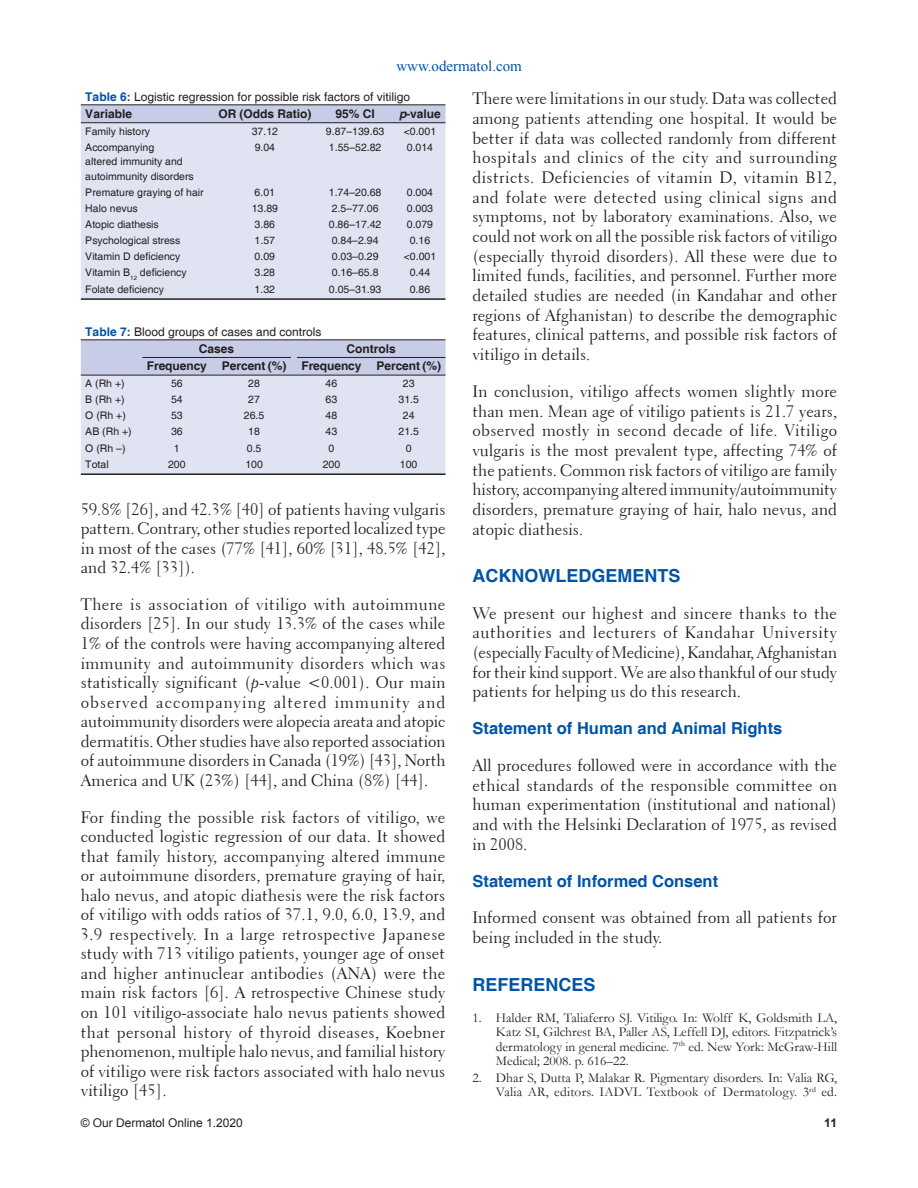
<style>
.page{position:relative;width:918px;height:1188px;background:#fff}
.page>*{position:absolute;margin:0;border:0;box-sizing:border-box;transform-origin:0 0}
.t1{font:700 18px "Helvetica";color:#0154a6}
.t2{font:16.5px/19.6px "Transitional 521 BT Roman A";color:#231f20;text-align:justify}
.t3{font:700 16.5px "Helvetica";color:#0154a6}
.t4{font:15px "Times New Roman";color:#0154a6}
.t5{font:13.5px/14.4px "Garamond";color:#231f20;text-align:justify}
.t6{font:12px/17.2px "Helvetica";color:#231f20}
.t7{font:700 12px "Helvetica";letter-spacing:-.005em;color:#231f20}
.t8{font:12px "Arial";color:#231f20}
.t9{font:700 12px "Arial";color:#231f20}
.t10{font:10.5px/14.4px "Helvetica";color:#231f20}
.s1{font-weight:700;color:#0154a6}
.s2{font-weight:700}
.s3{font-style:italic}
.s4{font-family:"Transitional 521 BT Cursive A"}
</style>
<div class="page">
<div style="left:81px;top:105px;width:365px;height:17px;background:#c7cde7"></div>
<div style="left:81px;top:123px;width:365px;height:175px;background:#e0e4f2"></div>
<hr style="left:81px;top:298px;width:313px;height:2px;background:#231f20">
<hr style="left:394px;top:298px;width:52px;height:2px;background:#231f20">
<hr style="left:81px;top:122px;width:365px;height:1px;background:#231f20">
<hr style="left:81px;top:104px;width:313px;height:1px;background:#231f20">
<hr style="left:394px;top:104px;width:52px;height:1px;background:#231f20">
<hr style="left:81px;top:473px;width:291px;height:2px;background:#231f20">
<hr style="left:372px;top:473px;width:74px;height:2px;background:#231f20">
<svg style="left:81px;top:339px;width:365px;height:135px;background:#d5d9ea"></svg>
<p class="t4" style="left:396px;top:58px;width:127px">www.odermatol.com</p>
<p class="t6" style="left:85px;top:88px;width:326px"><span class="s1">Table 6:</span> Logistic regression for possible risk factors of vitiligo<br><span class="s2">Variable</span></p>
<p class="t7" style="left:218px;top:107px;width:95px">OR (Odds Ratio)</p>
<p class="t7" style="left:336px;top:107px;width:41px">95% CI</p>
<p class="t7" style="left:399px;top:107px;width:43px"><span class="s3">p</span>-value</p>
<p class="t10" style="left:85px;top:124px;width:66px">Family history</p>
<p class="t10" style="left:252px;top:124px;width:28px">37.12</p>
<p class="t10" style="left:326px;top:124px;width:60px">9.87–139.63</p>
<p class="t10" style="left:404px;top:124px;width:34px">&lt;0.001</p>
<p class="t10" style="left:85px;top:140px;width:110px">Accompanying<br>altered immunity and autoimmunity disorders</p>
<p class="t10" style="left:255px;top:140px;width:22px">9.04</p>
<p class="t10" style="left:329px;top:140px;width:54px">1.55–52.82</p>
<p class="t10" style="left:407px;top:140px;width:28px">0.014</p>
<p class="t10" style="left:85px;top:185px;width:120px">Premature graying of hair</p>
<p class="t10" style="left:255px;top:185px;width:22px">6.01</p>
<p class="t10" style="left:329px;top:185px;width:54px">1.74–20.68</p>
<p class="t10" style="left:407px;top:185px;width:28px">0.004</p>
<p class="t10" style="left:85px;top:201px;width:54px">Halo nevus</p>
<p class="t10" style="left:252px;top:201px;width:28px">13.89</p>
<p class="t10" style="left:332px;top:201px;width:48px">2.5–77.06</p>
<p class="t10" style="left:407px;top:201px;width:28px">0.003</p>
<p class="t10" style="left:85px;top:217px;width:75px">Atopic diathesis</p>
<p class="t10" style="left:255px;top:217px;width:22px">3.86</p>
<p class="t10" style="left:329px;top:217px;width:54px">0.86–17.42</p>
<p class="t10" style="left:407px;top:217px;width:28px">0.079</p>
<p class="t10" style="left:85px;top:233px;width:97px">Psychological stress</p>
<p class="t10" style="left:255px;top:233px;width:22px">1.57</p>
<p class="t10" style="left:332px;top:233px;width:48px">0.84–2.94</p>
<p class="t10" style="left:410px;top:233px;width:22px">0.16</p>
<p class="t10" style="left:85px;top:249px;width:97px">Vitamin D deficiency</p>
<p class="t10" style="left:255px;top:249px;width:22px">0.09</p>
<p class="t10" style="left:332px;top:249px;width:48px">0.03–0.29</p>
<p class="t10" style="left:404px;top:249px;width:34px">&lt;0.001</p>
<p class="t10" style="left:85px;top:266px;width:103px">Vitamin B<sub>12</sub> deficiency</p>
<p class="t10" style="left:255px;top:266px;width:22px">3.28</p>
<p class="t10" style="left:332px;top:266px;width:48px">0.16–65.8</p>
<p class="t10" style="left:410px;top:266px;width:22px">0.44</p>
<p class="t10" style="left:85px;top:282px;width:80px">Folate deficiency</p>
<p class="t10" style="left:255px;top:282px;width:22px">1.32</p>
<p class="t10" style="left:329px;top:282px;width:54px">0.05–31.93</p>
<p class="t10" style="left:410px;top:282px;width:22px">0.86</p>
<p class="t6" style="left:199px;top:323px;width:124px;text-indent:-114px"><span class="s1">Table 7:</span> Blood groups of cases and controls<br><span class="s2">Cases</span></p>
<p class="t7" style="left:347px;top:342px;width:51px">Controls</p>
<p class="t7" style="left:147px;top:359px;width:62px">Frequency</p>
<p class="t7" style="left:222px;top:359px;width:66px">Percent (%)</p>
<p class="t7" style="left:301px;top:359px;width:62px">Frequency</p>
<p class="t7" style="left:377px;top:359px;width:66px">Percent (%)</p>
<p class="t10" style="left:85px;top:376px;width:41px">A (Rh +)</p>
<p class="t10" style="left:171px;top:376px;width:13px">56</p>
<p class="t10" style="left:248px;top:376px;width:13px">28</p>
<p class="t10" style="left:326px;top:376px;width:13px">46</p>
<p class="t10" style="left:403px;top:376px;width:13px">23</p>
<p class="t10" style="left:85px;top:392px;width:41px">B (Rh +)</p>
<p class="t10" style="left:171px;top:392px;width:13px">54</p>
<p class="t10" style="left:248px;top:392px;width:13px">27</p>
<p class="t10" style="left:326px;top:392px;width:13px">63</p>
<p class="t10" style="left:399px;top:392px;width:22px">31.5</p>
<p class="t10" style="left:85px;top:408px;width:42px">O (Rh +)</p>
<p class="t10" style="left:171px;top:408px;width:13px">53</p>
<p class="t10" style="left:244px;top:408px;width:22px">26.5</p>
<p class="t10" style="left:326px;top:408px;width:13px">48</p>
<p class="t10" style="left:403px;top:408px;width:13px">24</p>
<p class="t10" style="left:85px;top:425px;width:48px">AB (Rh +)</p>
<p class="t10" style="left:171px;top:425px;width:13px">36</p>
<p class="t10" style="left:248px;top:425px;width:13px">18</p>
<p class="t10" style="left:326px;top:425px;width:13px">43</p>
<p class="t10" style="left:399px;top:425px;width:22px">21.5</p>
<p class="t10" style="left:85px;top:441px;width:42px">O (Rh –)</p>
<p class="t10" style="left:174px;top:441px;width:7px">1</p>
<p class="t10" style="left:247px;top:441px;width:16px">0.5</p>
<p class="t10" style="left:329px;top:441px;width:7px">0</p>
<p class="t10" style="left:406px;top:441px;width:7px">0</p>
<p class="t10" style="left:85px;top:457px;width:25px">Total</p>
<p class="t10" style="left:168px;top:457px;width:19px">200</p>
<p class="t10" style="left:245px;top:457px;width:19px">100</p>
<p class="t10" style="left:323px;top:457px;width:19px">200</p>
<p class="t10" style="left:400px;top:457px;width:19px">100</p>
<p class="t2" style="left:81px;top:499px;width:366px">59.8% [26], and 42.3% [40] of patients having vulgaris pattern. Contrary, other studies reported localized type in most of the cases (77% [41], 60% [31], 48.5% [42], and 32.4% [33]).</p>
<p class="t2" style="left:81px;top:595px;width:366px">There is association of vitiligo with autoimmune disorders [25]. In our study 13.3% of the cases while 1% of the controls were having accompanying altered immunity and autoimmunity disorders which was statistically significant (<span class="s4">p</span>-value &lt;0.001). Our main observed accompanying altered immunity and autoimmunity disorders were alopecia areata and atopic dermatitis. Other studies have also reported association of autoimmune disorders in Canada (19%) [43], North America and UK (23%) [44], and China (8%) [44].</p>
<p class="t2" style="left:81px;top:807px;width:366px">For finding the possible risk factors of vitiligo, we conducted logistic regression of our data. It showed that family history, accompanying altered immune or autoimmune disorders, premature graying of hair, halo nevus, and atopic diathesis were the risk factors of vitiligo with odds ratios of 37.1, 9.0, 6.0, 13.9, and 3.9 respectively. In a large retrospective Japanese study with 713 vitiligo patients, younger age of onset and higher antinuclear antibodies (ANA) were the main risk factors [6]. A retrospective Chinese study on 101 vitiligo-associate halo nevus patients showed that personal history of thyroid diseases, Koebner phenomenon, multiple halo nevus, and familial history of vitiligo were risk factors associated with halo nevus vitiligo [45].</p>
<p class="t2" style="left:473px;top:89px;width:366px">There were limitations in our study. Data was collected among patients attending one hospital. It would be better if data was collected randomly from different hospitals and clinics of the city and surrounding di stricts. Deficiencies of vitamin D, vitamin B12, and folate were detected using clinical signs and symptoms, not by laboratory examinations. Also, we could not work on all the possible risk factors of vitiligo (especially thyroid disorders). All these were due to limited funds, facilities, and personnel. Further more detailed studies are needed (in Kandahar and other regions of Afghanistan) to describe the demographic features, clinical patterns, and possible risk factors of vitiligo in details.</p>
<p class="t2" style="left:473px;top:382px;width:366px">In conclusion, vitiligo affects women slightly more than men. Mean age of vitiligo patients is 21.7 years, observed mostly in second decade of life. Vitiligo vulgaris is the most prevalent type, affecting 74% of the patients. Common risk factors of vitiligo are family history, accompanying altered immunity/autoimmunity disorders, premature graying of hair, halo nevus, and atopic diathesis.</p>
<p class="t1" style="left:472px;top:565px;width:209px">ACKNOWLEDGEMENTS</p>
<p class="t2" style="left:472px;top:603px;width:366px">We present our highest and sincere thanks to the authorities and lecturers of Kandahar University (especially Faculty of Medicine), Kandahar, Afghanistan for their kind support. We are also thankful of our study patients for helping us do this research.</p>
<p class="t3" style="left:472px;top:719px;width:311px">Statement of Human and Animal Rights</p>
<p class="t2" style="left:472px;top:756px;width:366px">All procedures followed were in accordance with the ethical standards of the responsible committee on human experimentation (institutional and national) and with the Helsinki Declaration of 1975, as revised in 2008.</p>
<p class="t3" style="left:472px;top:871px;width:247px">Statement of Informed Consent</p>
<p class="t2" style="left:472px;top:908px;width:366px">Informed consent was obtained from all patients for being included in the study.</p>
<p class="t1" style="left:472px;top:974px;width:125px">REFERENCES</p>
<p class="t5" style="left:496px;top:1011px;width:343px;text-indent:-23px">1. Halder RM, Taliaferro SJ. Vitiligo. In: Wolff K, Goldsmith LA, Katz SI, Gilchrest BA, Paller AS, Leffell DJ, editors. Fitzpatrick’s dermatology in general medicine. 7<sup>th</sup> ed. New York: McGraw-Hill Medical; 2008. p. 616–22.</p>
<p class="t5" style="left:473px;top:1071px;width:366px;text-align:right">2. Dhar S, Dutta P, Malakar R. Pigmentary disorders. In: Valia RG,<br>Valia AR, editors. IADVL Textbook of Dermatology. 3<sup>rd</sup> ed.</p>
<p class="t8" style="left:81px;top:1116px;width:164px">© Our Dermatol Online 1.2020</p>
<p class="t9" style="left:824px;top:1116px;width:14px">11</p>
</div>
